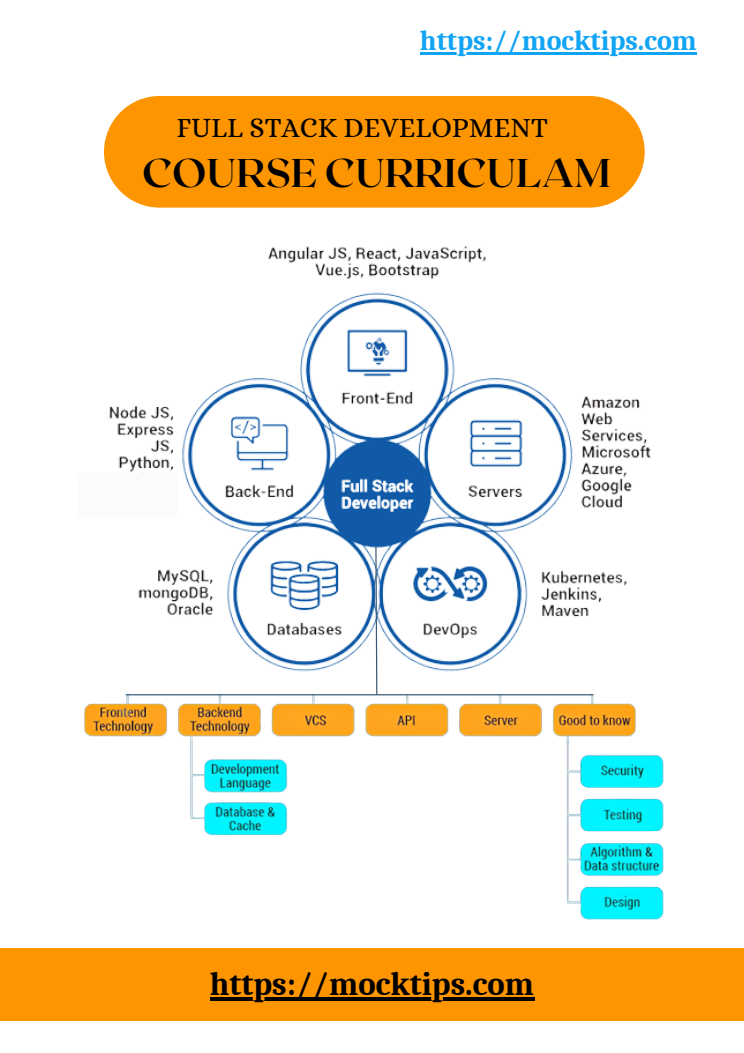
<style>
.page{position:relative;width:744px;height:1053px;background:#fff}
.page>*{position:absolute;margin:0;border:0;box-sizing:border-box;transform-origin:0 0}
.t1{font:700 40px "Roxborough CF";color:#000}
.t2{font:700 32.8px "Caladea";color:#000}
.t3{font:700 28px "Caladea";color:#12a4f4}
.t4{font:28px "Alice";color:#000}
</style>
<div class="page">
<div style="left:0;top:947px;width:744px;height:73px;background:#fd9501"></div>
<div style="left:104px;top:96px;width:541px;height:111px;background:#fd9501;border-radius:56px"></div>
<img style="left:109px;top:207px;width:542px;height:465px">
<img style="left:84px;top:694px;width:580px;height:226px">
<hr style="left:126px;top:694px;width:467px;height:1px;background:#365874">
<svg style="left:375px;top:545px;width:3px;height:150px"></svg>
<div style="left:77px;top:473px;width:99px;height:43px;background:#fbfbfb"></div>
<hr style="left:210px;top:996px;width:324px;height:3px;background:#000">
<hr style="left:420px;top:52px;width:277px;height:2px;background:#12a4f4">
<p class="t3" style="left:420px;top:25px;width:278px">https://mocktips.com</p>
<p class="t4" style="left:176px;top:111px;width:373px">FULL STACK DEVELOPMENT</p>
<p class="t1" style="left:142px;top:147px;width:470px">COURSE CURRICULAM</p>
<p class="t2" style="left:210px;top:965px;width:326px">https://mocktips.com</p>
</div>
